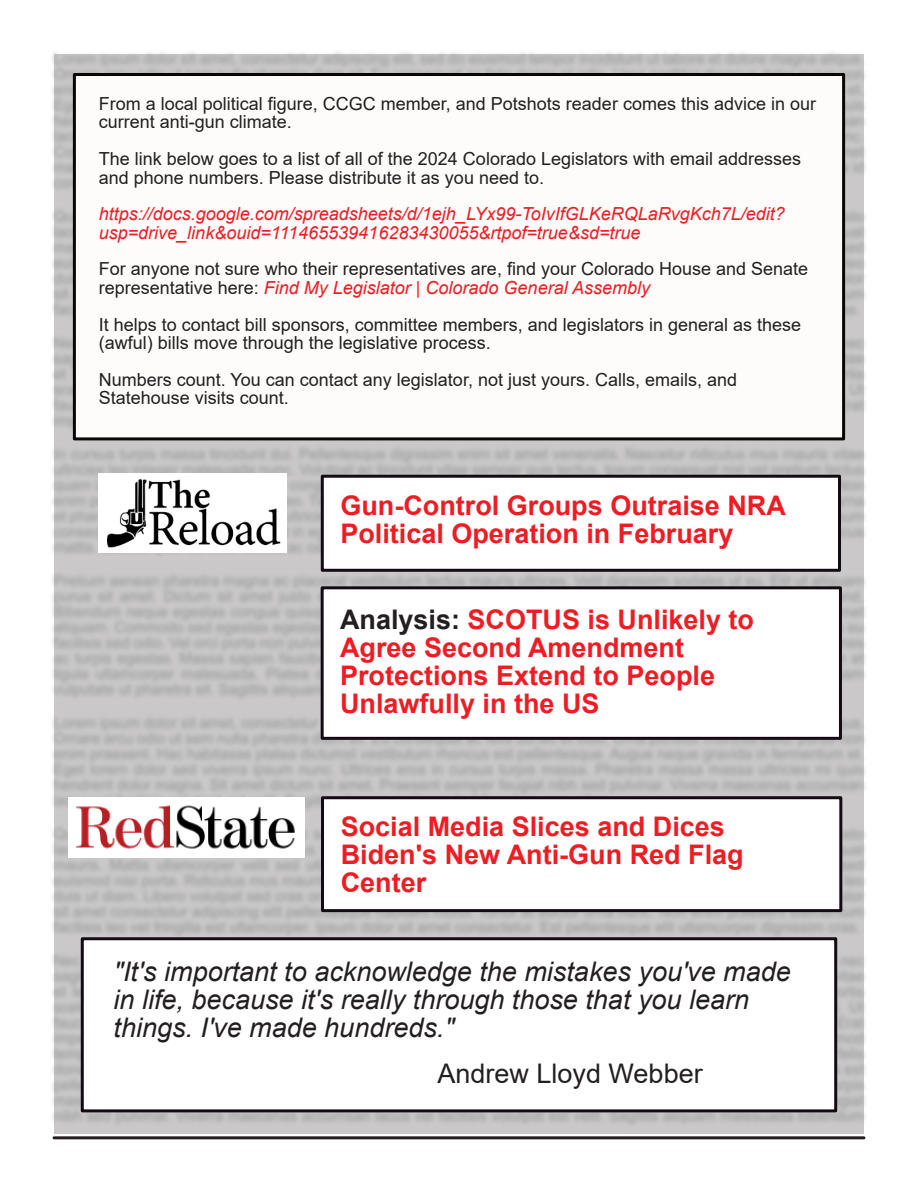
<style>
.page{position:relative;width:918px;height:1188px;background:#fff}
.page>*{position:absolute;margin:0;border:0;box-sizing:border-box;transform-origin:0 0}
.t1{font:700 27px "Arial";color:#ee1d23}
.t2{font:italic 27px "Arial";color:#231f20}
.t3{font:27px "Arial";color:#231f20}
.t4{font:18px "Arial";color:#231f20}
.t5{font:italic 18px "Arial";color:#ee1d23}
.s1{font-style:normal;color:#231f20}
.s2{color:#231f20}
</style>
<div class="page">
<img style="left:52px;top:52px;width:814px;height:1076px">
<hr style="left:54px;top:1136px;width:810px;height:3px;background:#231f20">
<img style="left:68px;top:798px;width:236px;height:59px">
<div style="left:321px;top:475px;width:520px;height:97px;background:#fff;border:3px solid #140a12"></div>
<div style="left:73px;top:73px;width:772px;height:367px;background:#fefbfb;border:3px solid #080704"></div>
<div style="left:81px;top:937px;width:756px;height:175px;background:#fff;border:3px solid #140a12"></div>
<div style="left:321px;top:796px;width:521px;height:116px;background:#fff;border:3px solid #140a12"></div>
<div style="left:321px;top:586px;width:521px;height:154px;background:#fff;border:3px solid #140a12"></div>
<img style="left:99px;top:473px;width:187px;height:79px">
<p class="t4" style="left:99px;top:97px;width:719px">From a local political figure, CCGC member, and Potshots reader comes this advice in our</p>
<p class="t4" style="left:99px;top:115px;width:195px">current anti-gun climate.</p>
<p class="t4" style="left:99px;top:152px;width:704px">The link below goes to a list of all of the 2024 Colorado Legislators with email addresses</p>
<p class="t4" style="left:99px;top:171px;width:447px">and phone numbers. Please distribute it as you need to.</p>
<p class="t5" style="left:99px;top:207px;width:688px">https://docs.google.com/spreadsheets/d/1ejh_LYx99-ToIvIfGLKeRQLaRvgKch7L/edit?</p>
<p class="t5" style="left:99px;top:226px;width:543px">usp=drive_link&amp;ouid=111465539416283430055&amp;rtpof=true&amp;sd=true</p>
<p class="t4" style="left:99px;top:262px;width:711px">For anyone not sure who their representatives are, find your Colorado House and Senate</p>
<p class="t5" style="left:99px;top:281px;width:553px"><span class="s1">representative here:</span> Find My Legislator | Colorado General Assembly</p>
<p class="t4" style="left:99px;top:317px;width:704px">It helps to contact bill sponsors, committee members, and legislators in general as these</p>
<p class="t4" style="left:99px;top:336px;width:394px">(awful) bills move through the legislative process.</p>
<p class="t4" style="left:99px;top:373px;width:640px">Numbers count. You can contact any legislator, not just yours. Calls, emails, and</p>
<p class="t4" style="left:99px;top:391px;width:192px">Statehouse visits count.</p>
<p class="t1" style="left:340px;top:495px;width:447px">Gun-Control Groups Outraise NRA</p>
<p class="t1" style="left:340px;top:523px;width:395px">Political Operation in February</p>
<p class="t1" style="left:340px;top:609px;width:416px"><span class="s2">Analysis:</span> SCOTUS is Unlikely to</p>
<p class="t1" style="left:340px;top:637px;width:346px">Agree Second Amendment</p>
<p class="t1" style="left:340px;top:665px;width:377px">Protections Extend to People</p>
<p class="t1" style="left:340px;top:693px;width:261px">Unlawfully in the US</p>
<p class="t1" style="left:341px;top:816px;width:386px">Social Media Slices and Dices</p>
<p class="t1" style="left:341px;top:844px;width:404px">Biden's New Anti-Gun Red Flag</p>
<p class="t1" style="left:341px;top:872px;width:87px">Center</p>
<p class="t2" style="left:114px;top:961px;width:679px">"It's important to acknowledge the mistakes you've made</p>
<p class="t2" style="left:114px;top:989px;width:637px">in life, because it's really through those that you learn</p>
<p class="t2" style="left:114px;top:1017px;width:342px">things. I've made hundreds."</p>
<p class="t3" style="left:438px;top:1063px;width:267px">Andrew Lloyd Webber</p>
</div>
